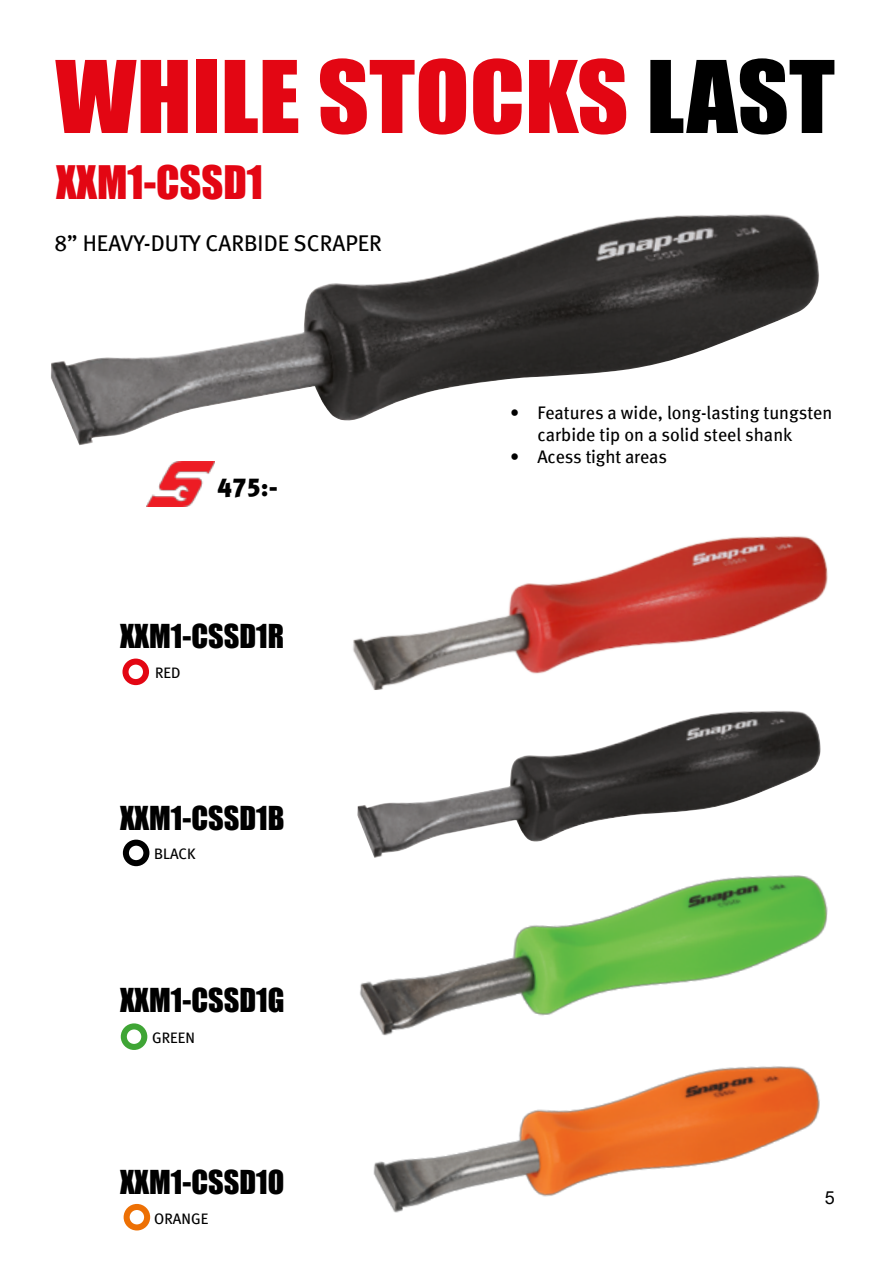
<style>
.page{position:relative;width:893px;height:1263px;background:#fff}
.page>*{position:absolute;margin:0;border:0;box-sizing:border-box;transform-origin:0 0}
.t1{font:92.4px "Impact";color:#e30613;scale:1.08 1}
.t2{font:42.45px "Impact";color:#e30613}
.t3{font:30.3px "Impact";color:#000}
.t4{font:25.8px "Meta Black LF";color:#000}
.t5{font:22.65px "Meta Book LF";color:#000}
.t6{font:18.15px/21.8px "Meta Book LF";color:#000}
.t7{font:18px "Arial";color:#000}
.t8{font:15.15px "Meta Book LF";color:#000}
.s1{color:#000}
</style>
<div class="page">
<div style="left:122px;top:658px;width:27px;height:27px;border:6px solid #e30613;border-radius:50%"></div>
<div style="left:123px;top:840px;width:26px;height:26px;border:6px solid #000;border-radius:50%"></div>
<div style="left:121px;top:1023px;width:26px;height:27px;border:6px solid #3fa535;border-radius:50%"></div>
<div style="left:124px;top:1204px;width:26px;height:26px;border:6px solid #ed7004;border-radius:50%"></div>
<img style="left:51px;top:214px;width:768px;height:231px">
<img style="left:147px;top:462px;width:68px;height:44px">
<img style="left:353px;top:536px;width:475px;height:154px">
<img style="left:357px;top:710px;width:464px;height:148px">
<img style="left:360px;top:875px;width:468px;height:161px">
<img style="left:373px;top:1066px;width:447px;height:147px">
<h1 class="t1" style="left:55px;top:25px;width:723px">WHILE STOCKS <span class="s1">LAST</span></h1>
<h2 class="t2" style="left:56px;top:149px;width:208px">XXM1-CSSD1</h2>
<p class="t5" style="left:54px;top:229px;width:329px">8” HEAVY-DUTY CARBIDE SCRAPER</p>
<h3 class="t4" style="left:218px;top:471px;width:62px">475:-</h3>
<h3 class="t3" style="left:120px;top:613px;width:166px">XXM1-CSSD1R</h3>
<p class="t8" style="left:155px;top:664px;width:27px">RED</p>
<h3 class="t3" style="left:120px;top:794px;width:166px">XXM1-CSSD1B</h3>
<p class="t8" style="left:154px;top:845px;width:43px">BLACK</p>
<h3 class="t3" style="left:120px;top:976px;width:166px">XXM1-CSSD1G</h3>
<p class="t8" style="left:152px;top:1029px;width:44px">GREEN</p>
<h3 class="t3" style="left:120px;top:1158px;width:166px">XXM1-CSSD1O</h3>
<p class="t8" style="left:154px;top:1209px;width:55px">ORANGE</p>
<p class="t6" style="left:537px;top:402px;width:296px;text-indent:-27px">• Features a wide, long-lasting tungsten carbide tip on a solid steel shank</p>
<p class="t6" style="left:510px;top:446px;width:158px">• Acess tight areas</p>
<p class="t7" style="left:825px;top:1185px;width:12px">5</p>
</div>
